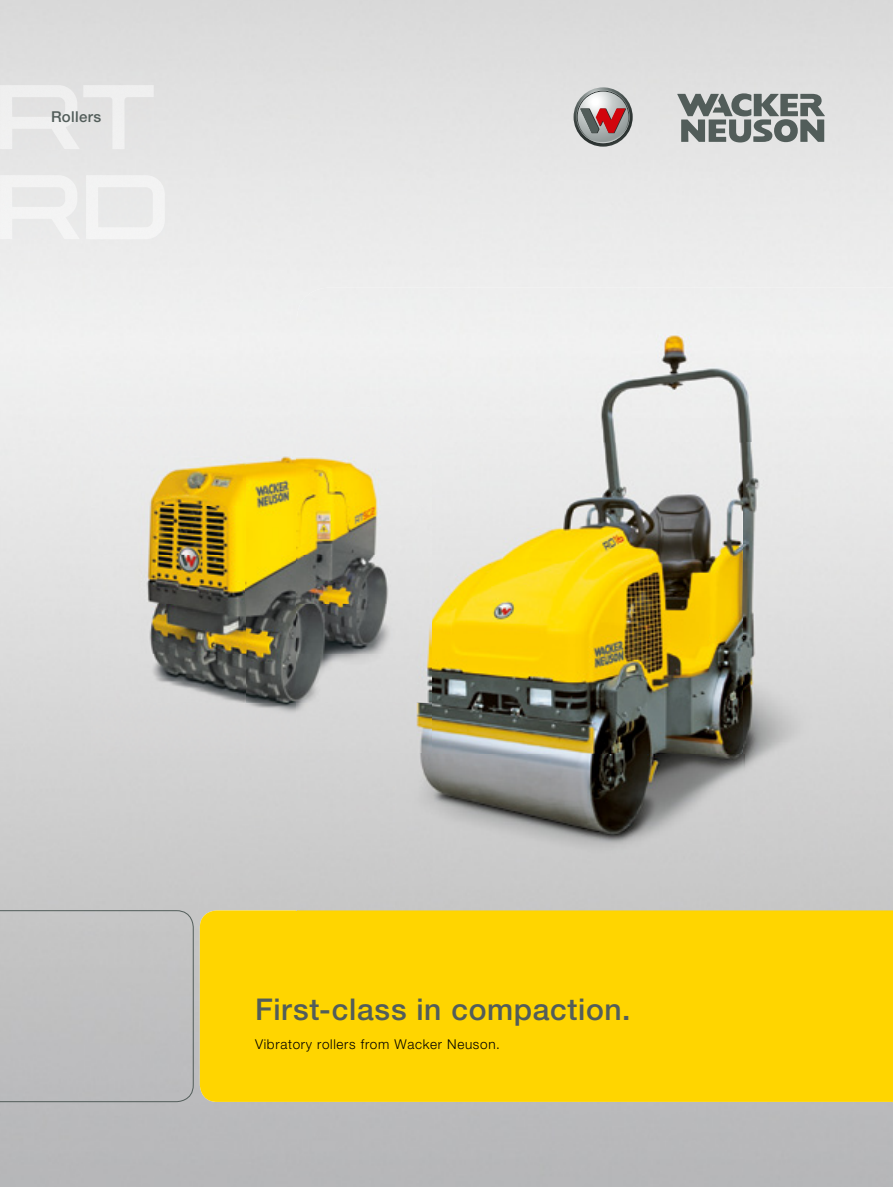
<style>
.page{position:relative;width:893px;height:1187px;background:#fff}
.page>*{position:absolute;margin:0;border:0;box-sizing:border-box;transform-origin:0 0}
.t1{font:500 30px "Helvetica Neue";letter-spacing:.02em;color:#525d5a}
.t2{font:500 15px "Helvetica Neue";letter-spacing:.025em;color:#525d5a}
.t3{font:300 13.5px "Helvetica Neue";letter-spacing:.05em;color:#000}
</style>
<div class="page">
<img style="left:0;top:0;width:893px;height:1186px">
<img style="left:0;top:85px;width:154px;height:64px">
<img style="left:0;top:175px;width:165px;height:64px">
<div style="left:200px;top:910px;width:693px;height:191px;background:#ffd500"></div>
<div style="left:0;top:910px;width:193px;height:191px;background:#c0c0c0"></div>
<svg style="left:572px;top:87px;width:61px;height:60px;background:#ac9a9a"></svg>
<svg style="left:677px;top:93px;width:148px;height:49px;background:#8f9593"></svg>
<div style="left:297px;top:287px;width:596px;height:155px;background:#eeefef"></div>
<img style="left:396px;top:442px;width:497px;height:468px">
<div style="left:297px;top:752px;width:99px;height:158px;background:#cdcdcd"></div>
<div style="left:297px;top:910px;width:596px;height:41px;background:#ffd500"></div>
<img style="left:92px;top:407px;width:339px;height:345px">
<p class="t2" style="left:51px;top:108px;width:52px">Rollers</p>
<h1 class="t1" style="left:255px;top:991px;width:377px">First-class in compaction.</h1>
<p class="t3" style="left:255px;top:1035px;width:246px">Vibratory rollers from Wacker Neuson.</p>
</div>
